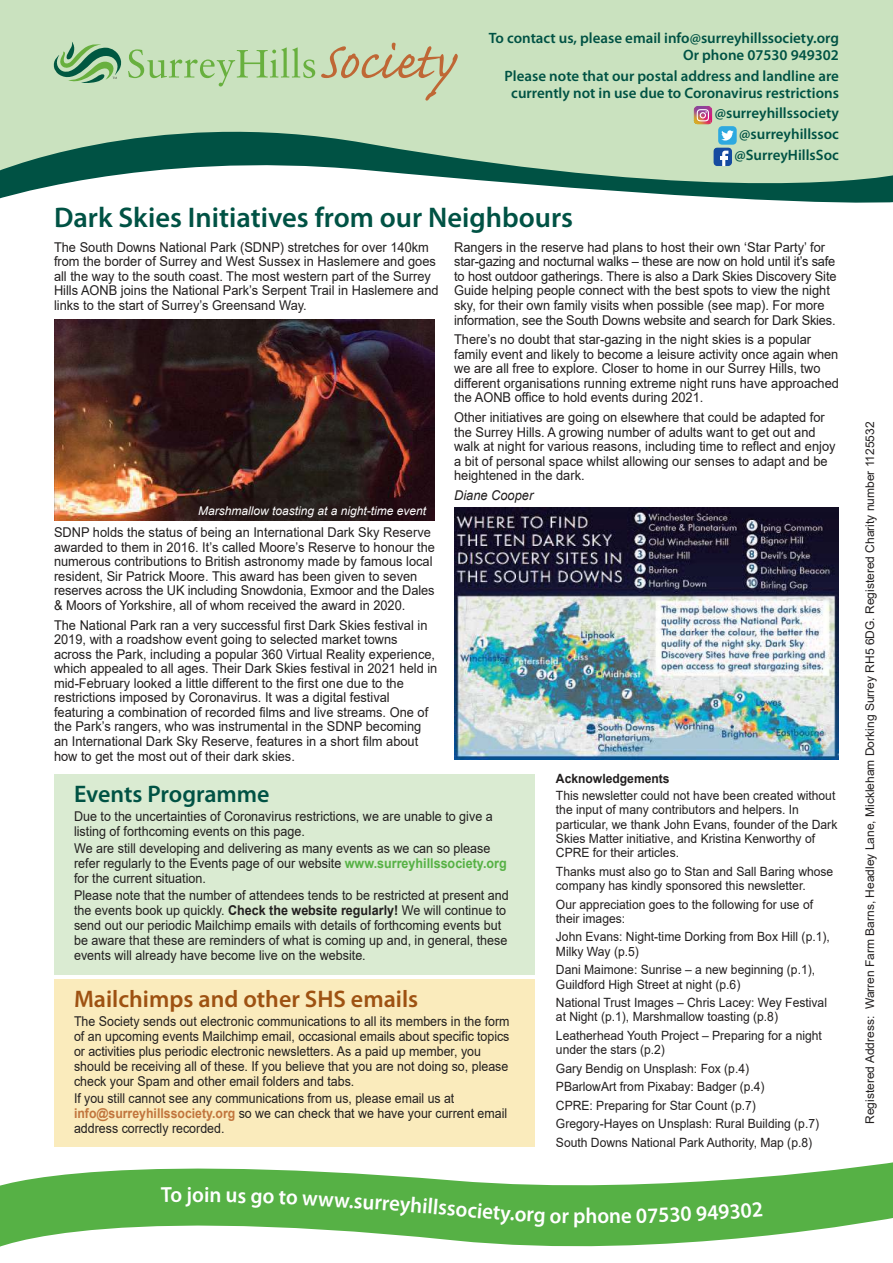
<style>
.page{position:relative;width:893px;height:1263px;background:#fff}
.page>*{position:absolute;margin:0;border:0;box-sizing:border-box;transform-origin:0 0}
.t1{font:600 28.5px "Myriad Pro";color:#005244}
.t2{font:600 24px "Myriad Pro";color:#9e5212}
.t3{font:600 24px "Myriad Pro";letter-spacing:-.005em;color:#005244}
.t4{font:600 21.75px "Myriad Pro";color:#fff;scale:.96 1}
.t5{font:600 15px/17.2px "Myriad Pro";color:#005244;text-align:right}
.t6{font:13.5px/14.5px "Arial";color:#221f1f;scale:.95 1}
.t7{font:13.5px/15px "Arial";color:#221f1f;scale:.93 1}
.t8{font:13.5px/15px "Arial";color:#221f1f;scale:.92 1}
.t9{font:13.5px/15px "Arial";color:#221f1f;scale:.91 1}
.t10{font:italic 13.5px "Arial";color:#221f1f;scale:.95 1}
.t11{font:12.75px/14.2px "Arial";color:#221f1f;scale:.95 1}
.t12{font:700 12.75px "Arial";color:#221f1f;scale:.95 1}
.t13{font:12px "Arial";color:#221f1f}
.t14{font:italic 12px "Arial";color:#fff}
.s1{font-weight:700;color:#56b145}
.s2{font-weight:700}
.s3{font-weight:700;color:#c1753d}
</style>
<div class="page">
<svg style="left:0;top:1162px;width:893px;height:39px;fill:#56b145"></svg>
<svg style="left:0;top:1201px;width:893px;height:46px;fill:#56b145"></svg>
<svg style="left:0;top:0;width:893px;height:203px;background:#b4d1b5"></svg>
<svg style="left:321px;top:43px;width:137px;height:58px;background:#c8cea8"></svg>
<svg style="left:54px;top:41px;width:261px;height:46px;background:#afd2a4"></svg>
<img style="left:54px;top:319px;width:380px;height:201px">
<img style="left:454px;top:507px;width:385px;height:252px">
<div style="left:54px;top:979px;width:480px;height:168px;background:#faebbc"></div>
<div style="left:54px;top:774px;width:480px;height:201px;background:#daebd2"></div>
<div style="left:713px;top:147px;width:19px;height:19px;background:#164ba0;border-radius:3px"></div>
<svg style="left:720px;top:151px;width:8px;height:15px"></svg>
<img style="left:694px;top:106px;width:18px;height:19px">
<svg style="left:694px;top:109px;width:15px;height:16px"></svg>
<div style="left:718px;top:126px;width:19px;height:19px;background:#2da9e0;border-radius:3px"></div>
<svg style="left:721px;top:130px;width:13px;height:11px"></svg>
<svg style="left:161px;top:1187px;width:21px;height:15px"></svg>
<svg style="left:205px;top:1187px;width:31px;height:16px"></svg>
<svg style="left:287px;top:1193px;width:47px;height:14px"></svg>
<div style="left:500px;top:1209px;width:85px;height:19px;background:#56b145"></div>
<div style="left:610px;top:1201px;width:152px;height:22px;background:#56b145"></div>
<p class="t5" style="left:489px;top:30px;width:352px">To contact us, please email info@surreyhillssociety.org<br>Or phone 07530 949302</p>
<p class="t5" style="left:505px;top:68px;width:336px;text-align:center">Please note that our postal address and landline are currently not in use due to Coronavirus restrictions</p>
<p class="t5" style="left:715px;top:104px;width:126px;line-height:20.7px">@surreyhillssociety @surreyhillssoc @SurreyHillsSoc</p>
<h1 class="t1" style="left:54px;top:206px;width:521px">Dark Skies Initiatives from our Neighbours</h1>
<p class="t6" style="left:54px;top:240px;width:406px">The South Downs National Park (SDNP) stretches for over 140km from the border of Surrey and West Sussex in Haslemere and goes all the way to the south coast. The most western part of the Surrey Hills AONB joins the National Park’s Serpent Trail in Haslemere and links to the start of Surrey’s Greensand Way.</p>
<p class="t6" style="left:454px;top:240px;width:404px">Rangers in the reserve had plans to host their own ‘Star Party’ for star-gazing and nocturnal walks – these are now on hold until it’s safe to host outdoor gatherings. There is also a Dark Skies Discovery Site Guide helping people connect with the best spots to view the night sky, for their own family visits when possible (see map). For more information, see the South Downs website and search for Dark Skies.</p>
<p class="t6" style="left:454px;top:332px;width:407px">There’s no doubt that star-gazing in the night skies is a popular family event and likely to become a leisure activity once again when we are all free to explore. Closer to home in our Surrey Hills, two different organisations running extreme night runs have approached the AONB office to hold events during 2021.</p>
<p class="t6" style="left:454px;top:410px;width:403px">Other initiatives are going on elsewhere that could be adapted for the Surrey Hills. A growing number of adults want to get out and walk at night for various reasons, including time to reflect and enjoy a bit of personal space whilst allowing our senses to adapt and be heightened in the dark.</p>
<p class="t10" style="left:454px;top:486px;width:85px">Diane Cooper</p>
<p class="t14" style="left:198px;top:503px;width:230px">Marshmallow toasting at a night-time event</p>
<p class="t6" style="left:54px;top:525px;width:402px">SDNP holds the status of being an International Dark Sky Reserve awarded to them in 2016. It’s called Moore’s Reserve to honour the numerous contributions to British astronomy made by famous local resident, Sir Patrick Moore. This award has been given to seven reserves across the UK including Snowdonia, Exmoor and the Dales &amp; Moors of Yorkshire, all of whom received the award in 2020.</p>
<p class="t6" style="left:54px;top:617px;width:405px">The National Park ran a very successful first Dark Skies festival in 2019, with a roadshow event going to selected market towns across the Park, including a popular 360 Virtual Reality experience, which appealed to all ages. Their Dark Skies festival in 2021 held in mid-February looked a little different to the first one due to the restrictions imposed by Coronavirus. It was a digital festival featuring a combination of recorded films and live streams. One of the Park’s rangers, who was instrumental in the SDNP becoming an International Dark Sky Reserve, features in a short film about how to get the most out of their dark skies.</p>
<h2 class="t3" style="left:74px;top:784px;width:197px">Events Programme</h2>
<p class="t7" style="left:74px;top:809px;width:452px">Due to the uncertainties of Coronavirus restrictions, we are unable to give a listing of forthcoming events on this page.</p>
<p class="t7" style="left:74px;top:841px;width:467px">We are still developing and delivering as many events as we can so please refer regularly to the Events page of our website <span class="s1">www.surreyhillssociety.org </span>for the current situation.</p>
<p class="t7" style="left:74px;top:888px;width:469px">Please note that the number of attendees tends to be restricted at present and the events book up quickly. <span class="s2">Check the website regularly!</span> We will continue to send out our periodic Mailchimp emails with details of forthcoming events but be aware that these are reminders of what is coming up and, in general, these events will already have become live on the website.</p>
<h2 class="t2" style="left:74px;top:989px;width:346px">Mailchimps and other SHS emails</h2>
<p class="t8" style="left:74px;top:1014px;width:475px">The Society sends out electronic communications to all its members in the form of an upcoming events Mailchimp email, occasional emails about specific topics or activities plus periodic electronic newsletters. As a paid up member, you should be receiving all of these. If you believe that you are not doing so, please check your Spam and other email folders and tabs.</p>
<p class="t9" style="left:74px;top:1091px;width:478px">If you still cannot see any communications from us, please email us at <span class="s3">info@surreyhillssociety.org</span> so we can check that we have your current email address correctly recorded.</p>
<p class="t12" style="left:556px;top:770px;width:121px">Acknowledgements</p>
<p class="t11" style="left:556px;top:788px;width:298px">This newsletter could not have been created without the input of many contributors and helpers. In particular, we thank John Evans, founder of the Dark Skies Matter initiative, and Kristina Kenworthy of CPRE for their articles.</p>
<p class="t11" style="left:556px;top:864px;width:293px">Thanks must also go to Stan and Sall Baring whose company has kindly sponsored this newsletter.</p>
<p class="t11" style="left:556px;top:897px;width:272px">Our appreciation goes to the following for use of their images:</p>
<p class="t11" style="left:556px;top:930px;width:290px">John Evans: Night-time Dorking from Box Hill (p.1),<br>Milky Way (p.5)</p>
<p class="t11" style="left:556px;top:962px;width:274px">Dani Maimone: Sunrise – a new beginning (p.1),<br>Guildford High Street at night (p.6)</p>
<p class="t11" style="left:556px;top:995px;width:287px">National Trust Images – Chris Lacey: Wey Festival at Night (p.1), Marshmallow toasting (p.8)</p>
<p class="t11" style="left:556px;top:1028px;width:281px">Leatherhead Youth Project – Preparing for a night under the stars (p.2)</p>
<p class="t11" style="left:556px;top:1059px;width:279px;line-height:18.6px">Gary Bendig on Unsplash: Fox (p.4)<br>PBarlowArt from Pixabay: Badger (p.4)<br>CPRE: Preparing for Star Count (p.7)<br>Gregory-Hayes on Unsplash: Rural Building (p.7)<br>South Downs National Park Authority, Map (p.8)</p>
<h3 class="t4" style="left:187px;top:1186px;width:20px">jo</h3>
<h3 class="t4" style="left:238px;top:1187px;width:52px;rotate:2deg">sgot</h3>
<h3 class="t4" style="left:335px;top:1191px;width:81px;rotate:4deg">w.surrey</h3>
<h3 class="t4" style="left:411px;top:1196px;width:95px;rotate:5deg">hillssociet</h3>
<h3 class="t4" style="left:585px;top:1208px;width:26px">ho</h3>
<p class="t13" style="left:862px;top:1124px;width:704px;rotate:-90deg">Registered Address: Warren Farm Barns, Headley Lane, Mickleham Dorking Surrey RH5 6DG. Registered Charity number 1125532</p>
</div>
